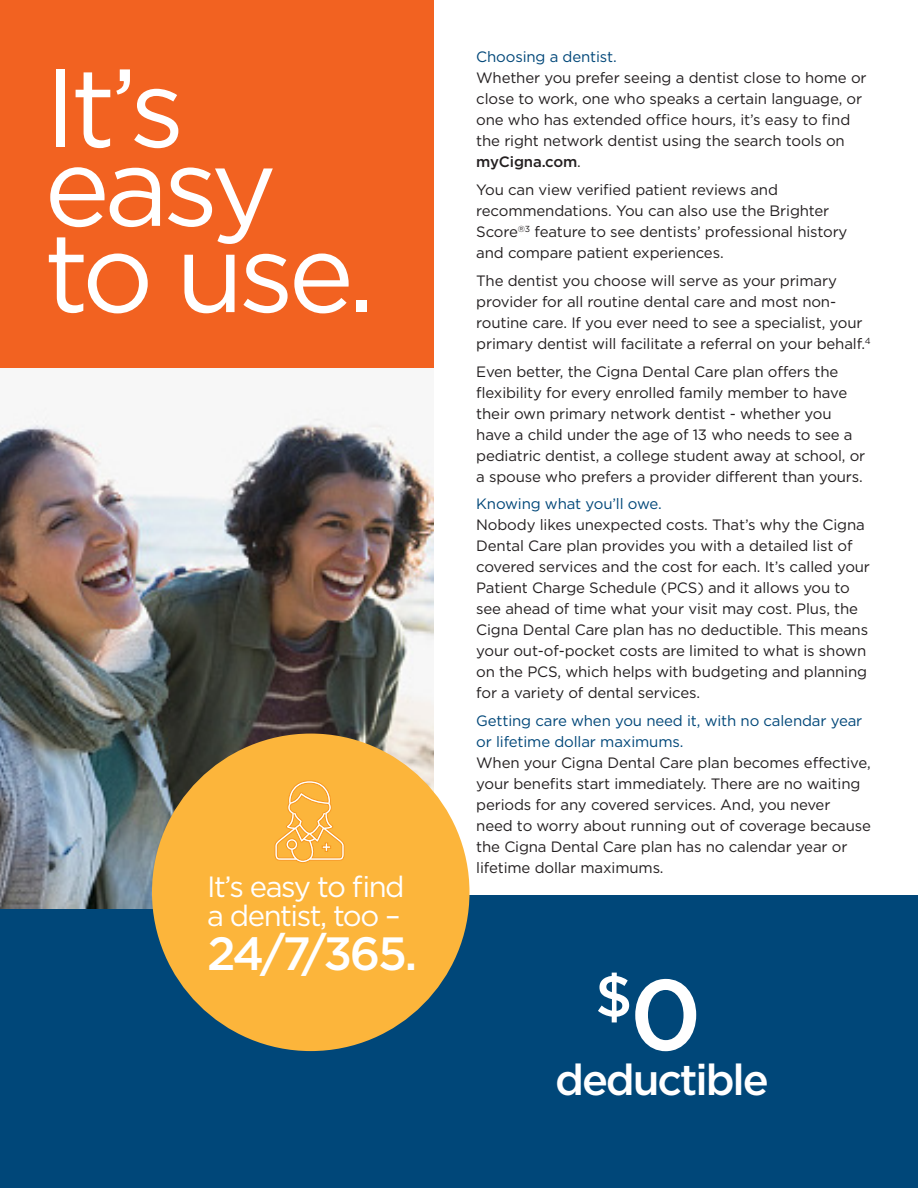
<style>
.page{position:relative;width:918px;height:1188px;background:#fff}
.page>*{position:absolute;margin:0;border:0;box-sizing:border-box;transform-origin:0 0}
.Headline_2_bars_phot{font:111px "Gotham";letter-spacing:-.05em;color:#fff}
.Headline_2_bars_phot-2{font:500 58.2px "Gotham";color:#fff}
.Headline_2_bars_phot-3{font:500 46.65px "Gotham";color:#fff}
.Headline_2_bars_phot-4{font:500 43.2px "Gotham";letter-spacing:-.05em;color:#fff}
.Headline_2_bars_phot-5{font:29.25px/29.2px "Gotham";letter-spacing:-.05em;color:#fff}
.Headline_2_bars_phot-6{font:15px/21px "Gotham";letter-spacing:-.01em;color:#231f20}
.s1{color:#004779}
.s2{font-weight:500}
.s3{font-size:99.9px}
</style>
<div class="page">
<div style="left:0;top:896px;width:918px;height:292px;background:#004779"></div>
<img style="left:0;top:367px;width:433px;height:542px">
<div style="left:152px;top:734px;width:318px;height:317px;background:#fcb53b;border-radius:50%"></div>
<div style="left:0;top:0;width:433px;height:367px;background:#f26221"></div>
<svg style="left:275px;top:781px;width:69px;height:82px"></svg>
<p class="Headline_2_bars_phot" style="left:44px;top:37px;width:142px">It’s</p>
<p class="Headline_2_bars_phot" style="left:44px;top:116px;width:234px">easy</p>
<p class="Headline_2_bars_phot" style="left:44px;top:202px;width:332px">to use.</p>
<p class="Headline_2_bars_phot-5" style="left:207px;top:872px;width:199px">It’s easy to find a dentist, too –</p>
<p class="Headline_2_bars_phot-3" style="left:207px;top:923px;width:212px">24/7/365.</p>
<p class="Headline_2_bars_phot-6" style="left:476px;top:46px;width:392px"><span class="s1">Choosing a dentist.<br></span>Whether you prefer seeing a dentist close to home or close to work, one who speaks a certain language, or one who has extended office hours, it’s easy to find the right network dentist using the search tools on <span class="s2">myCigna.com</span>.</p>
<p class="Headline_2_bars_phot-6" style="left:476px;top:179px;width:373px">You can view verified patient reviews and recommendations. You can also use the Brighter Score<sup>®3</sup> feature to see dentists’ professional history and compare patient experiences.</p>
<p class="Headline_2_bars_phot-6" style="left:476px;top:270px;width:396px">The dentist you choose will serve as your primary provider for all routine dental care and most non&shy;routine care. If you ever need to see a specialist, your primary dentist will facilitate a referral on your behalf.<sup>4</sup></p>
<p class="Headline_2_bars_phot-6" style="left:476px;top:360px;width:391px">Even better, the Cigna Dental Care plan offers the flexibility for every enrolled family member to have their own primary network dentist - whether you have a child under the age of 13 who needs to see a pediatric dentist, a college student away at school, or a spouse who prefers a provider different than yours.</p>
<p class="Headline_2_bars_phot-6" style="left:476px;top:493px;width:395px"><span class="s1">Knowing what you’ll owe.<br></span>Nobody likes unexpected costs. That’s why the Cigna Dental Care plan provides you with a detailed list of covered services and the cost for each. It’s called your Patient Charge Schedule (PCS) and it allows you to see ahead of time what your visit may cost. Plus, the Cigna Dental Care plan has no deductible. This means your out-of-pocket costs are limited to what is shown on the PCS, which helps with budgeting and planning for a variety of dental services.</p>
<p class="Headline_2_bars_phot-6" style="left:476px;top:710px;width:396px"><span class="s1">Getting care when you need it, with no calendar year or lifetime dollar maximums.<br></span>When your Cigna Dental Care plan becomes effective, your benefits start immediately. There are no waiting periods for any covered services. And, you never<br>need to worry about running out of coverage because the Cigna Dental Care plan has no calendar year or lifetime dollar maximums.</p>
<p class="Headline_2_bars_phot-2" style="left:595px;top:958px;width:108px">$<span class="s3">0</span></p>
<p class="Headline_2_bars_phot-4" style="left:555px;top:1051px;width:215px">deductible</p>
</div>
